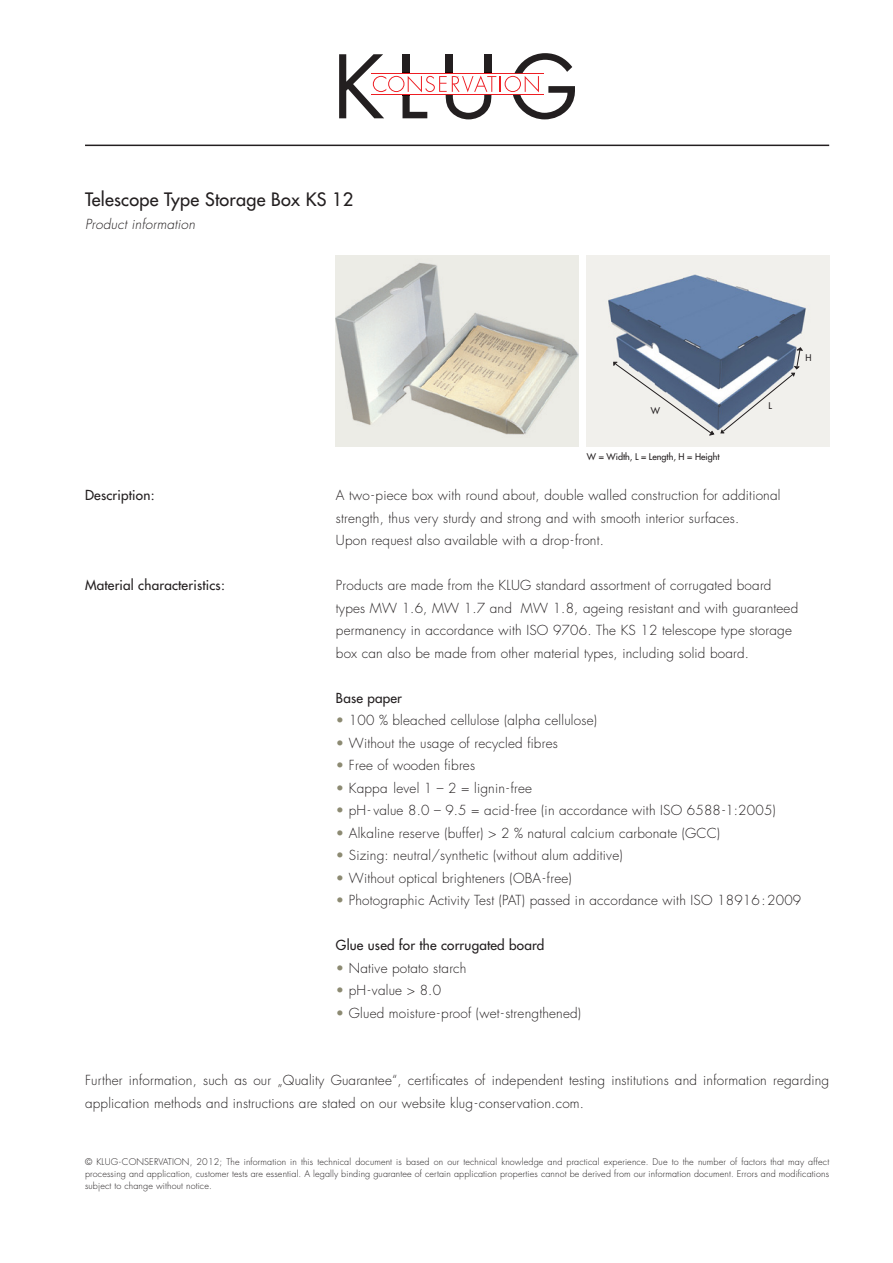
<style>
.page{position:relative;width:893px;height:1263px;background:#fff}
.page>*{position:absolute;margin:0;border:0;box-sizing:border-box;transform-origin:0 0}
.t1{font:500 18px "Futura Std";letter-spacing:.015em;color:#231f20}
.t2{font:300 13.5px/22.5px "Futura Std";letter-spacing:.015em;color:#231f20}
.t3{font:500 13.5px "Futura Std";letter-spacing:.015em;color:#231f20}
.t4{font:italic 300 13.5px "Futura Std";letter-spacing:.015em;color:#231f20}
.t5{font:300 9px/12px "Futura Std";letter-spacing:.015em;color:#231f20;text-align:justify}
.t6{font:500 9px "Futura Std";color:#231f20}
.s1{color:#8c8a72}
</style>
<div class="page">
<img style="left:587px;top:255px;width:242px;height:191px">
<hr style="left:85px;top:145px;width:744px;height:1px;background:#231f20">
<svg style="left:339px;top:53px;width:235px;height:66px"></svg>
<svg style="left:613px;top:362px;width:101px;height:73px;background:#bcc1c9"></svg>
<svg style="left:721px;top:347px;width:82px;height:86px;background:#a6aeba"></svg>
<img style="left:336px;top:255px;width:242px;height:191px">
<p class="t1" style="left:85px;top:188px;width:270px">Telescope Type Storage Box KS 12</p>
<p class="t4" style="left:85px;top:216px;width:112px">Product information</p>
<p class="t6" style="left:651px;top:405px;width:11px">W</p>
<p class="t6" style="left:587px;top:451px;width:134px">W = Width, L = Length, H = Height</p>
<p class="t6" style="left:768px;top:400px;width:5px">L</p>
<p class="t6" style="left:805px;top:352px;width:8px">H</p>
<p class="t3" style="left:85px;top:487px;width:71px">Description:</p>
<p class="t2" style="left:336px;top:484px;width:446px">A two-piece box with round about, double walled construction for additional strength, thus very sturdy and strong and with smooth interior surfaces.</p>
<p class="t2" style="left:336px;top:529px;width:270px">Upon request also available with a drop-front.</p>
<p class="t3" style="left:85px;top:577px;width:141px">Material characteristics:</p>
<p class="t2" style="left:336px;top:574px;width:437px">Products are made from the KLUG standard assortment of corrugated board</p>
<p class="t2" style="left:336px;top:597px;width:464px">types MW 1.6, MW 1.7 and MW 1.8, ageing resistant and with guaranteed permanency in accordance with ISO 9706. The KS 12 telescope type storage</p>
<p class="t2" style="left:336px;top:642px;width:415px">box can also be made from other material types, including solid board.</p>
<p class="t3" style="left:336px;top:689px;width:68px">Base paper</p>
<p class="t2" style="left:336px;top:709px;width:263px"><span class="s1">•</span> 100 % bleached cellulose (alpha cellulose)</p>
<p class="t2" style="left:336px;top:732px;width:223px"><span class="s1">•</span> Without the usage of recycled fibres</p>
<p class="t2" style="left:336px;top:754px;width:141px"><span class="s1">•</span> Free of wooden fibres</p>
<p class="t2" style="left:336px;top:777px;width:198px"><span class="s1">•</span> Kappa level 1 – 2 = lignin-free</p>
<p class="t2" style="left:336px;top:799px;width:441px"><span class="s1">•</span> pH- value 8.0 – 9.5 = acid-free (in accordance with ISO 6588-1:2005)</p>
<p class="t2" style="left:336px;top:822px;width:386px"><span class="s1">•</span> Alkaline reserve (buffer) &gt; 2 % natural calcium carbonate (GCC)</p>
<p class="t2" style="left:336px;top:844px;width:288px"><span class="s1">•</span> Sizing: neutral/synthetic (without alum additive)</p>
<p class="t2" style="left:336px;top:867px;width:237px"><span class="s1">•</span> Without optical brighteners (OBA-free)</p>
<p class="t2" style="left:336px;top:889px;width:467px"><span class="s1">•</span> Photographic Activity Test (PAT) passed in accordance with ISO 18916:2009</p>
<p class="t3" style="left:336px;top:937px;width:210px">Glue used for the corrugated board</p>
<p class="t2" style="left:336px;top:957px;width:132px"><span class="s1">•</span> Native potato starch</p>
<p class="t2" style="left:336px;top:979px;width:107px"><span class="s1">•</span> pH-value &gt; 8.0</p>
<p class="t2" style="left:336px;top:1002px;width:247px"><span class="s1">•</span> Glued moisture-proof (wet-strengthened)</p>
<p class="t2" style="left:85px;top:1069px;width:746px">Further information, such as our „Quality Guarantee“, certificates of independent testing institutions and information regarding application methods and instructions are stated on our website klug-conservation.com.</p>
<p class="t5" style="left:85px;top:1156px;width:746px">© KLUG-CONSERVATION, 2012; The information in this technical document is based on our technical knowledge and practical experience. Due to the number of factors that may affect processing and application, customer tests are essential. A legally binding guarantee of certain application properties cannot be derived from our information document. Errors and modifications subject to change without notice.</p>
</div>
